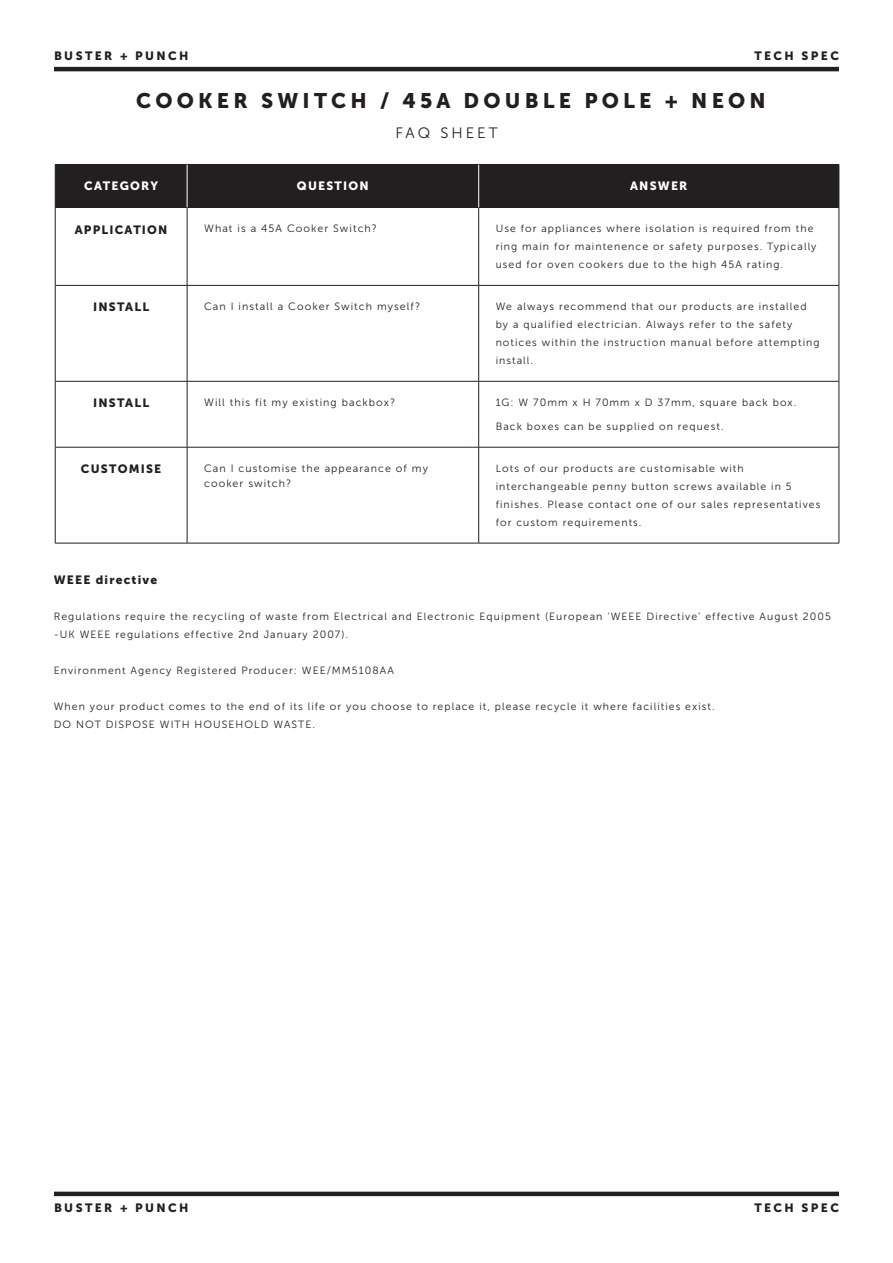
<style>
.page{position:relative;width:893px;height:1263px;background:#fff}
.page>*{position:absolute;margin:0;border:0;box-sizing:border-box;transform-origin:0 0}
.t1{font:21px "Museo Sans 900";letter-spacing:.2em;color:#231f20}
.t2{font:15px "Museo Sans 300";letter-spacing:.2em;color:#231f20}
.table_under_title{font:12px "Museo Sans 900";letter-spacing:.1em;color:#231f20}
.table_under_title-2{font:12px "Museo Sans 900";letter-spacing:.2em;color:#231f20}
.Table_title{font:12px "Museo Sans 900";letter-spacing:.1em;color:#fff}
.t3{font:10.65px/14.9px "Museo Sans 300";letter-spacing:.1em;color:#231f20}
.t4{font:10.5px/18px "Museo Sans 300";letter-spacing:.1em;color:#231f20}
</style>
<div class="page">
<hr style="left:54px;top:67px;width:785px;height:4px;background:#231f20">
<div style="left:54px;top:1191px;width:785px;height:5px;background:#231f20"></div>
<div style="left:56px;top:165px;width:783px;height:42px;background:#231f20"></div>
<hr style="left:55px;top:164px;width:132px;height:1px;background:#231f20">
<hr style="left:55px;top:165px;width:1px;height:42px;background:#231f20">
<hr style="left:187px;top:164px;width:292px;height:1px;background:#231f20">
<hr style="left:479px;top:164px;width:360px;height:1px;background:#231f20">
<hr style="left:839px;top:165px;width:1px;height:42px;background:#231f20">
<hr style="left:55px;top:207px;width:132px;height:1px;background:#231f20">
<hr style="left:55px;top:208px;width:1px;height:77px;background:#231f20">
<hr style="left:187px;top:207px;width:292px;height:1px;background:#231f20">
<hr style="left:187px;top:208px;width:1px;height:77px;background:#231f20">
<hr style="left:479px;top:207px;width:360px;height:1px;background:#231f20">
<hr style="left:478px;top:208px;width:1px;height:77px;background:#231f20">
<hr style="left:839px;top:208px;width:1px;height:77px;background:#231f20">
<hr style="left:55px;top:285px;width:132px;height:1px;background:#231f20">
<hr style="left:55px;top:286px;width:1px;height:95px;background:#231f20">
<hr style="left:187px;top:285px;width:292px;height:1px;background:#231f20">
<hr style="left:187px;top:286px;width:1px;height:95px;background:#231f20">
<hr style="left:479px;top:285px;width:360px;height:1px;background:#231f20">
<hr style="left:478px;top:286px;width:1px;height:95px;background:#231f20">
<hr style="left:839px;top:286px;width:1px;height:95px;background:#231f20">
<hr style="left:55px;top:381px;width:132px;height:1px;background:#231f20">
<hr style="left:55px;top:381px;width:1px;height:66px;background:#231f20">
<hr style="left:187px;top:381px;width:292px;height:1px;background:#231f20">
<hr style="left:187px;top:381px;width:1px;height:66px;background:#231f20">
<hr style="left:479px;top:381px;width:360px;height:1px;background:#231f20">
<hr style="left:478px;top:381px;width:1px;height:66px;background:#231f20">
<hr style="left:839px;top:381px;width:1px;height:66px;background:#231f20">
<hr style="left:55px;top:447px;width:132px;height:1px;background:#231f20">
<hr style="left:55px;top:447px;width:1px;height:96px;background:#231f20">
<hr style="left:187px;top:447px;width:292px;height:1px;background:#231f20">
<hr style="left:187px;top:447px;width:1px;height:96px;background:#231f20">
<hr style="left:479px;top:447px;width:360px;height:1px;background:#231f20">
<hr style="left:478px;top:447px;width:1px;height:96px;background:#231f20">
<hr style="left:839px;top:447px;width:1px;height:96px;background:#231f20">
<hr style="left:55px;top:543px;width:132px;height:1px;background:#231f20">
<hr style="left:187px;top:543px;width:292px;height:1px;background:#231f20">
<hr style="left:479px;top:543px;width:360px;height:1px;background:#231f20">
<hr style="left:187px;top:165px;width:1px;height:42px;background:#fff">
<hr style="left:478px;top:165px;width:1px;height:42px;background:#fff">
<p class="table_under_title-2" style="left:54px;top:49px;width:136px">BUSTER + PUNCH</p>
<p class="table_under_title-2" style="left:754px;top:49px;width:86px">TECH SPEC</p>
<p class="t1" style="left:136px;top:89px;width:631px">COOKER SWITCH / 45A DOUBLE POLE + NEON</p>
<p class="t2" style="left:395px;top:124px;width:104px">FAQ SHEET</p>
<p class="Table_title" style="left:84px;top:179px;width:75px">CATEGORY</p>
<p class="Table_title" style="left:297px;top:179px;width:73px">QUESTION</p>
<p class="Table_title" style="left:630px;top:179px;width:59px">ANSWER</p>
<p class="table_under_title" style="left:75px;top:222px;width:94px">APPLICATION</p>
<p class="t3" style="left:204px;top:221px;width:174px">What is a 45A Cooker Switch?</p>
<p class="t4" style="left:496px;top:220px;width:322px">Use for appliances where isolation is required from the ring main for maintenence or safety purposes. Typically used for oven cookers due to the high 45A rating.</p>
<p class="table_under_title" style="left:93px;top:300px;width:57px">INSTALL</p>
<p class="t3" style="left:204px;top:299px;width:218px">Can I install a Cooker Switch myself?</p>
<p class="t4" style="left:496px;top:298px;width:325px">We always recommend that our products are installed by a qualified electrician. Always refer to the safety notices within the instruction manual before attempting install.</p>
<p class="table_under_title" style="left:93px;top:396px;width:57px">INSTALL</p>
<p class="t3" style="left:204px;top:395px;width:193px">Will this fit my existing backbox?</p>
<p class="t4" style="left:496px;top:394px;width:302px">1G: W 70mm x H 70mm x D 37mm, square back box.</p>
<p class="t4" style="left:496px;top:418px;width:229px">Back boxes can be supplied on request.</p>
<p class="table_under_title" style="left:81px;top:462px;width:82px">CUSTOMISE</p>
<p class="t3" style="left:204px;top:461px;width:225px">Can I customise the appearance of my cooker switch?</p>
<p class="t4" style="left:496px;top:460px;width:326px">Lots of our products are customisable with interchangeable penny button screws available in 5 finishes. Please contact one of our sales representatives for custom requirements.</p>
<p class="table_under_title" style="left:54px;top:573px;width:105px">WEEE directive</p>
<p class="t4" style="left:54px;top:607px;width:779px">Regulations require the recycling of waste from Electrical and Electronic Equipment (European ‘WEEE Directive’ effective August 2005 -UK WEEE regulations effective 2nd January 2007).</p>
<p class="t4" style="left:54px;top:661px;width:341px">Environment Agency Registered Producer: WEE/MM5108AA</p>
<p class="t4" style="left:54px;top:697px;width:662px">When your product comes to the end of its life or you choose to replace it, please recycle it where facilities exist.</p>
<p class="t4" style="left:54px;top:715px;width:263px">DO NOT DISPOSE WITH HOUSEHOLD WASTE.</p>
<p class="table_under_title-2" style="left:54px;top:1201px;width:136px">BUSTER + PUNCH</p>
<p class="table_under_title-2" style="left:754px;top:1201px;width:86px">TECH SPEC</p>
</div>
